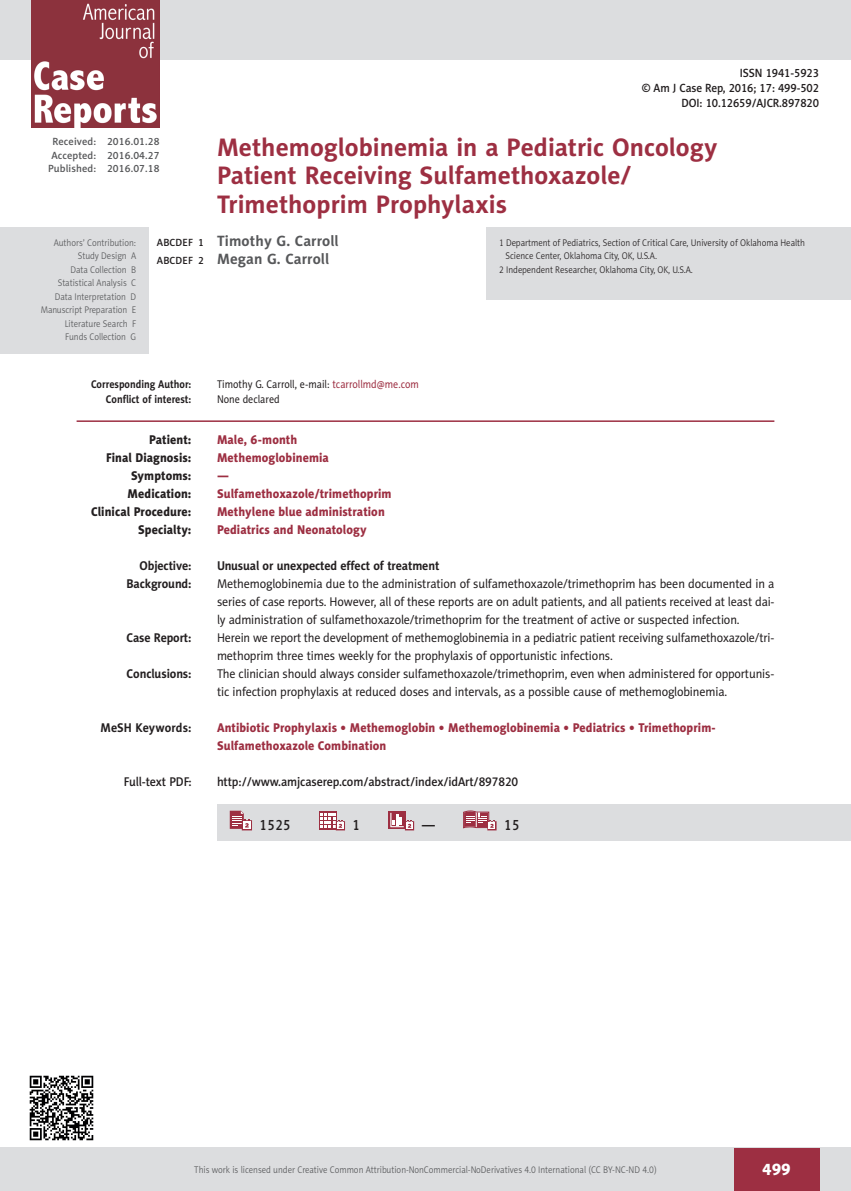
<style>
.page{position:relative;width:851px;height:1191px;background:#fff}
.page>*{position:absolute;margin:0;border:0;box-sizing:border-box;transform-origin:0 0}
.AJCR_Tytul{font:700 25.5px/28.5px "Naomi Sans EFN";color:#9d2f42}
.t1{font:16.5px "Naomi Sans EFN Heavy";color:#fff}
.AJCR_Autorzy{font:700 15px "Naomi Sans EFN";letter-spacing:.01em;color:#57585a}
.AJCR_dane{font:15px "Naomi Sans EFN Medium";letter-spacing:.03em;color:#231f20;scale:.9 1}
.AJCR_Summary_body{font:12.75px/18px "Naomi Sans EFN";letter-spacing:-.01em;color:#231f20;text-align:justify;scale:.95 1}
.AJCR_keywords{font:12.75px/18px "Naomi Sans EFN Heavy";letter-spacing:.005em;color:#9d2f42;scale:.95 1}
.AJCR_Summary_body-2{font:12.75px/18px "Naomi Sans EFN";letter-spacing:-.01em;color:#231f20;scale:.94 1}
.AJCR_keywords-2{font:12.75px "Naomi Sans EFN Heavy";letter-spacing:.005em;color:#231f20;scale:.95 1}
.AJCR_Summary_body-3{font:700 12.75px "Naomi Sans EFN";letter-spacing:-.01em;color:#231f20;scale:.95 1}
.AJCR_full_text_pdf{font:12.75px "Naomi Sans EFN Medium";letter-spacing:-.01em;color:#231f20;scale:.95 1}
.AJCR_keywords-3{font:700 12.75px "Naomi Sans EFN";letter-spacing:.005em;color:#231f20;scale:.95 1}
.AJCR_Summary_body-4{font:700 12.75px "Naomi Sans EFN";letter-spacing:-.01em;color:#231f20;scale:.94 1}
.AJCR_full_text_pdf-2{font:12px "Naomi Sans EFN Medium";letter-spacing:-.01em;color:#231f20;scale:.95 1}
.AJCR_Adres{font:11.25px "Naomi Sans EFN";color:#231f20;scale:.9 1}
.AJCR_Adres-2{font:700 11.25px "Naomi Sans EFN";color:#231f20;scale:.9 1}
.t2{font:10.5px "Naomi Sans EFN Medium";letter-spacing:.01em;color:#57585a}
.t3{font:9.75px "Naomi Sans EFN Light";color:#57585a;scale:.9 1}
.AJCR_Afiliacja{font:9.75px/13.5px "Naomi Sans EFN Light";color:#231f20;scale:.9 1}
.s1{font-family:"Naomi Sans EFN Medium";font-weight:400;font-size:10.5px;color:#231f20}
.s2{color:#9d2f42}
</style>
<div class="page">
<div style="left:217px;top:804px;width:633px;height:36px;background:#dcdddf"></div>
<svg style="left:230px;top:810px;width:22px;height:20px"></svg>
<div style="left:319px;top:811px;width:17px;height:18px;background:#9d2f42"></div>
<svg style="left:320px;top:812px;width:25px;height:18px"></svg>
<div style="left:388px;top:811px;width:18px;height:18px;background:#9d2f42"></div>
<svg style="left:390px;top:813px;width:24px;height:17px"></svg>
<svg style="left:463px;top:810px;width:33px;height:20px"></svg>
<hr style="left:77px;top:420px;width:697px;height:2px;background:#9d2f42">
<div style="left:0;top:228px;width:149px;height:126px;background:#dcdddf"></div>
<div style="left:486px;top:228px;width:364px;height:72px;background:#dcdddf"></div>
<img style="left:29px;top:1075px;width:65px;height:66px">
<div style="left:0;top:1148px;width:850px;height:43px;background:#dcdddf"></div>
<div style="left:733px;top:1147px;width:86px;height:43px;background:#9d2f42"></div>
<div style="left:0;top:0;width:850px;height:60px;background:#dcdddf"></div>
<img style="left:32px;top:0;width:127px;height:127px">
<p class="AJCR_full_text_pdf-2" style="left:739px;top:66px;width:85px">ISSN 1941-5923</p>
<p class="AJCR_full_text_pdf-2" style="left:641px;top:81px;width:188px">© Am J Case Rep, 2016; 17: 499-502</p>
<p class="AJCR_full_text_pdf-2" style="left:681px;top:96px;width:146px">DOI: 10.12659/AJCR.897820</p>
<p class="AJCR_Tytul" style="left:217px;top:133px;width:502px">Methemoglobinemia in a Pediatric Oncology<br>Patient Receiving Sulfamethoxazole/<br>Trimethoprim Prophylaxis</p>
<p class="AJCR_Autorzy" style="left:157px;top:232px;width:183px"><span class="s1">ABCDEF 1</span> Timothy G. Carroll</p>
<p class="AJCR_Autorzy" style="left:157px;top:250px;width:174px"><span class="s1">ABCDEF 2</span> Megan G. Carroll</p>
<p class="t2" style="left:52px;top:136px;width:109px">Received: 2016.01.28</p>
<p class="t2" style="left:51px;top:149px;width:110px">Accepted: 2016.04.27</p>
<p class="t2" style="left:48px;top:163px;width:113px">Published: 2016.07.18</p>
<p class="t3" style="left:54px;top:237px;width:93px">Authors’ Contribution:</p>
<p class="t3" style="left:78px;top:250px;width:66px">Study Design A</p>
<p class="t3" style="left:70px;top:264px;width:74px">Data Collection B</p>
<p class="t3" style="left:58px;top:277px;width:89px">Statistical Analysis C</p>
<p class="t3" style="left:55px;top:291px;width:92px">Data Interpretation D</p>
<p class="t3" style="left:41px;top:304px;width:107px">Manuscript Preparation E</p>
<p class="t3" style="left:65px;top:318px;width:81px">Literature Search F</p>
<p class="t3" style="left:65px;top:331px;width:80px">Funds Collection G</p>
<p class="AJCR_Afiliacja" style="left:505px;top:236px;width:334px;text-indent:-6px">1 Department of Pediatrics, Section of Critical Care, University of Oklahoma Health<br>Science Center, Oklahoma City, OK, U.S.A.</p>
<p class="AJCR_Afiliacja" style="left:499px;top:263px;width:217px">2 Independent Researcher, Oklahoma City, OK, U.S.A.</p>
<p class="AJCR_Adres-2" style="left:91px;top:377px;width:113px">Corresponding Author:</p>
<p class="AJCR_Adres" style="left:217px;top:377px;width:226px">Timothy G. Carroll, e-mail: <span class="s2">tcarrollmd@me.com</span></p>
<p class="AJCR_Adres-2" style="left:106px;top:393px;width:97px">Conflict of interest:</p>
<p class="AJCR_Adres" style="left:217px;top:393px;width:71px">None declared</p>
<p class="AJCR_keywords-2" style="left:149px;top:432px;width:46px">Patient:</p>
<p class="AJCR_keywords" style="left:217px;top:430px;width:86px">Male, 6-month</p>
<p class="AJCR_keywords-2" style="left:106px;top:450px;width:91px">Final Diagnosis:</p>
<p class="AJCR_keywords" style="left:217px;top:448px;width:119px">Methemoglobinemia</p>
<p class="AJCR_keywords-2" style="left:131px;top:468px;width:65px">Symptoms:</p>
<p class="AJCR_keywords" style="left:217px;top:466px;width:14px">—</p>
<p class="AJCR_keywords-2" style="left:128px;top:486px;width:69px">Medication:</p>
<p class="AJCR_keywords" style="left:217px;top:484px;width:185px">Sulfamethoxazole/trimethoprim</p>
<p class="AJCR_keywords-2" style="left:91px;top:504px;width:107px">Clinical Procedure:</p>
<p class="AJCR_keywords" style="left:217px;top:502px;width:178px">Methylene blue administration</p>
<p class="AJCR_keywords-2" style="left:138px;top:522px;width:58px">Specialty:</p>
<p class="AJCR_keywords" style="left:217px;top:520px;width:159px">Pediatrics and Neonatology</p>
<p class="AJCR_Summary_body-3" style="left:139px;top:558px;width:56px">Objective:</p>
<p class="AJCR_Summary_body-3" style="left:217px;top:558px;width:235px">Unusual or unexpected effect of treatment</p>
<p class="AJCR_Summary_body-3" style="left:126px;top:576px;width:70px">Background:</p>
<p class="AJCR_Summary_body" style="left:217px;top:575px;width:588px">Methemoglobinemia due to the administration of sulfamethoxazole/trimethoprim has been documented in a series of case reports. However, all of these reports are on adult patients, and all patients received at least dai&shy;ly administration of sulfamethoxazole/trimethoprim for the treatment of active or suspected infection.</p>
<p class="AJCR_Summary_body-4" style="left:126px;top:630px;width:71px">Case Report:</p>
<p class="AJCR_Summary_body-2" style="left:217px;top:629px;width:594px">Herein we report the development of methemoglobinemia in a pediatric patient receiving sulfamethoxazole/tri&shy;methoprim three times weekly for the prophylaxis of opportunistic infections.</p>
<p class="AJCR_Summary_body-3" style="left:127px;top:666px;width:70px">Conclusions:</p>
<p class="AJCR_Summary_body" style="left:217px;top:665px;width:588px">The clinician should always consider sulfamethoxazole/trimethoprim, even when administered for opportunis&shy;tic infection prophylaxis at reduced doses and intervals, as a possible cause of methemoglobinemia.</p>
<p class="AJCR_keywords-3" style="left:100px;top:720px;width:97px">MeSH Keywords:</p>
<p class="AJCR_keywords" style="left:217px;top:718px;width:526px">Antibiotic Prophylaxis • Methemoglobin • Methemoglobinemia • Pediatrics • Trimethoprim-<br>Sulfamethoxazole Combination</p>
<p class="AJCR_full_text_pdf" style="left:124px;top:774px;width:73px">Full-text PDF:</p>
<p class="AJCR_full_text_pdf" style="left:217px;top:774px;width:318px">http://www.amjcaserep.com/abstract/index/idArt/897820</p>
<p class="AJCR_dane" style="left:259px;top:816px;width:36px">1525</p>
<p class="AJCR_dane" style="left:352px;top:816px;width:10px">1</p>
<p class="AJCR_dane" style="left:421px;top:816px;width:16px">—</p>
<p class="AJCR_dane" style="left:504px;top:816px;width:19px">15</p>
<p class="t3" style="left:194px;top:1164px;width:515px">This work is licensed under Creative Common Attribution-NonCommercial-NoDerivatives 4.0 International (CC BY-NC-ND 4.0)</p>
<p class="t1" style="left:762px;top:1159px;width:30px">499</p>
</div>
